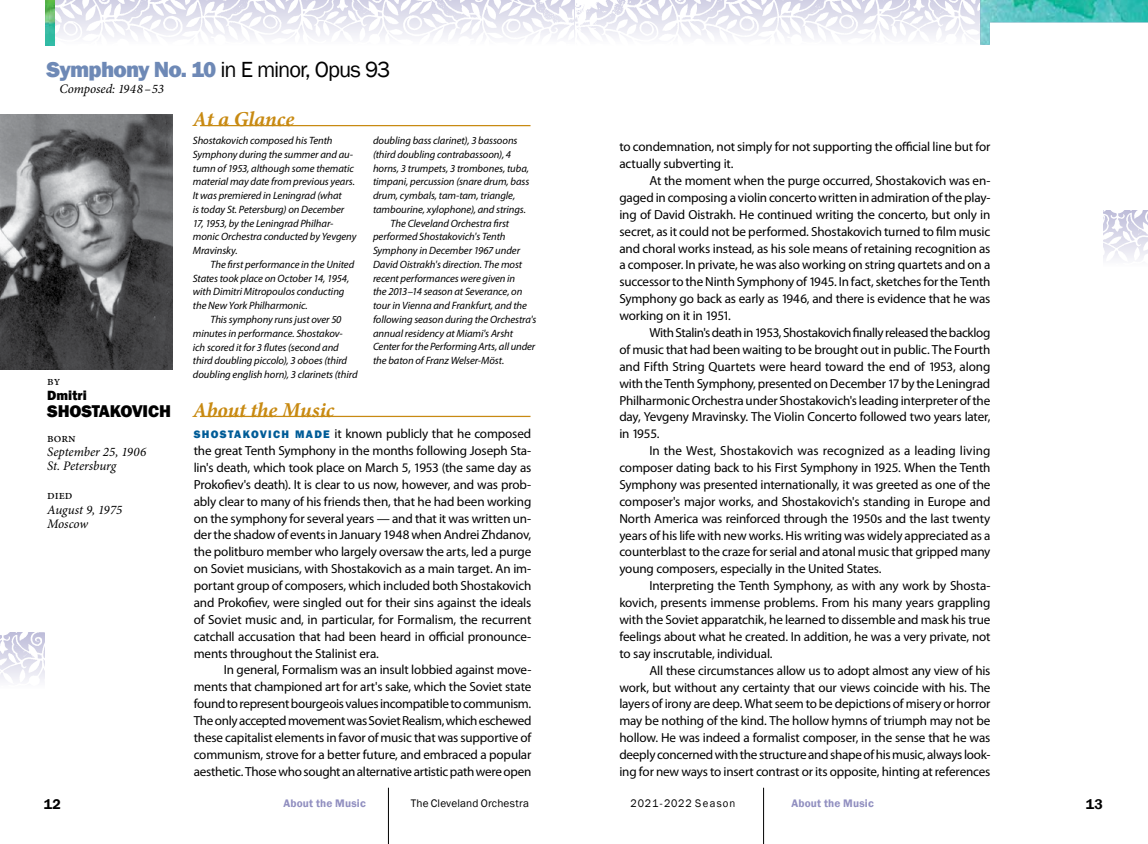
<style>
.page{position:relative;width:1148px;height:844px;background:#fff}
.page>*{position:absolute;margin:0;border:0;box-sizing:border-box;transform-origin:0 0}
.t1{font:22.5px "Franklin Gothic";letter-spacing:-.045em;color:#000}
.t2{font:italic 700 21.25px "Minion Pro";letter-spacing:-.005em;color:#c88a12}
.t3{font:800 17.5px "Franklin Gothic";letter-spacing:-.005em;color:#000}
.t4{font:600 14.38px "Franklin Gothic";color:#000}
.t5{font:800 13.75px "Franklin Gothic";color:#000}
.t6{font:13.12px/16.9px "Myriad Pro";letter-spacing:-.015em;color:#000;text-align:justify}
.t7{font:italic 13px/14.4px "Minion Pro";letter-spacing:-.005em;color:#000}
.t8{font:13px "Minion Pro";color:#000}
.t9{font:600 11.25px "Franklin Gothic";letter-spacing:.015em;color:#918fc0}
.t10{font:11.25px "Franklin Gothic";letter-spacing:.025em;color:#000}
.t11{font:11.25px "Franklin Gothic";letter-spacing:.095em;color:#000;scale:.96 1}
.t12{font:italic 10.62px/13.8px "Myriad Pro";letter-spacing:-.005em;color:#000}
.s1{font-weight:800;color:#6e89b6}
.s2{font-family:"Franklin Gothic";font-weight:800;font-size:11.25px;color:#005c97}
</style>
<div class="page">
<hr style="left:388px;top:788px;width:1px;height:56px;background:#000">
<hr style="left:763px;top:788px;width:1px;height:56px;background:#000">
<img style="left:574px;top:0;width:406px;height:37px">
<svg style="left:54px;top:0;width:520px;height:45px"></svg>
<svg style="left:45px;top:0;width:9px;height:45px"></svg>
<hr style="left:200px;top:416px;width:330px;height:1px;background:#c88a12">
<hr style="left:200px;top:125px;width:330px;height:1px;background:#c88a12">
<img style="left:0;top:115px;width:172px;height:255px">
<img style="left:1103px;top:210px;width:45px;height:49px">
<img style="left:980px;top:0;width:168px;height:45px">
<div style="left:0;top:631px;width:45px;height:57px;background:#fafafc"></div>
<img style="left:0;top:632px;width:45px;height:46px">
<h1 class="t1" style="left:47px;top:55px;width:345px"><span class="s1">Symphony No. 10</span> in E minor, Opus 93</h1>
<p class="t7" style="left:60px;top:82px;width:106px">Composed: 1948 – 53</p>
<p class="t8" style="left:47px;top:372px;width:15px">by</p>
<p class="t5" style="left:47px;top:386px;width:41px">Dmitri</p>
<h3 class="t3" style="left:47px;top:400px;width:125px">SHOSTAKOVICH</h3>
<p class="t8" style="left:47px;top:429px;width:30px">born</p>
<p class="t7" style="left:47px;top:445px;width:100px">September 25, 1906<br>St. Petersburg</p>
<p class="t8" style="left:47px;top:486px;width:27px">died</p>
<p class="t7" style="left:47px;top:502px;width:77px">August 9, 1975<br>Moscow</p>
<h2 class="t2" style="left:193px;top:104px;width:103px">At a Glance</h2>
<p class="t12" style="left:193px;top:134px;width:165px">Shostakovich composed his Tenth Symphony during the summer and au&shy;tumn of 1953, although some thematic material may date from previous years.<br>It was premiered in Leningrad (what<br>is today St. Petersburg) on December 17, 1953, by the Leningrad Philhar&shy;monic Orchestra conducted by Yevgeny Mravinsky.</p>
<p class="t12" style="left:193px;top:257px;width:163px;text-indent:17px">The first performance in the United States took place on October 14, 1954, with Dimitri Mitropoulos conducting the New York Philharmonic.</p>
<p class="t12" style="left:193px;top:312px;width:166px;text-indent:17px">This symphony runs just over 50 minutes in performance. Shostakov&shy;ich scored it for 3 flutes (second and third doubling piccolo), 3 oboes (third doubling english horn), 3 clarinets (third</p>
<h2 class="t2" style="left:193px;top:395px;width:143px">About the Music</h2>
<p class="t12" style="left:373px;top:134px;width:146px">doubling bass clarinet), 3 bassoons</p>
<p class="t12" style="left:373px;top:147px;width:140px">(third doubling contrabassoon), 4</p>
<p class="t12" style="left:373px;top:161px;width:158px">horns, 3 trumpets, 3 trombones, tuba,</p>
<p class="t12" style="left:373px;top:175px;width:158px">timpani, percussion (snare drum, bass</p>
<p class="t12" style="left:373px;top:189px;width:144px">drum, cymbals, tam-tam, triangle,</p>
<p class="t12" style="left:373px;top:202px;width:155px">tambourine, xylophone), and strings.</p>
<p class="t12" style="left:390px;top:216px;width:120px">The Cleveland Orchestra first</p>
<p class="t12" style="left:373px;top:230px;width:134px">performed Shostakovich's Tenth</p>
<p class="t12" style="left:373px;top:244px;width:149px">Symphony in December 1967 under</p>
<p class="t12" style="left:373px;top:257px;width:151px">David Oistrakh's direction. The most</p>
<p class="t12" style="left:373px;top:271px;width:144px">recent performances were given in</p>
<p class="t12" style="left:373px;top:285px;width:151px">the 2013–14 season at Severance, on</p>
<p class="t12" style="left:373px;top:299px;width:155px">tour in Vienna and Frankfurt, and the</p>
<p class="t12" style="left:373px;top:312px;width:165px">following season during the Orchestra's</p>
<p class="t12" style="left:373px;top:326px;width:141px">annual residency at Miami's Arsht</p>
<p class="t12" style="left:373px;top:340px;width:164px">Center for the Performing Arts, all under</p>
<p class="t12" style="left:373px;top:354px;width:133px">the baton of Franz Welser-Möst.</p>
<p class="t6" style="left:194px;top:425px;width:339px"><span class="s2">SHOSTAKOVICH MADE</span> it known publicly that he composed the great Tenth Symphony in the months following Joseph Sta&shy;lin's death, which took place on March 5, 1953 (the same day as Prokofiev's death). It is clear to us now, however, and was prob&shy;ably clear to many of his friends then, that he had been working on the symphony for several years — and that it was written un&shy;der the shadow of events in January 1948 when Andrei Zhdanov, the politburo member who largely oversaw the arts, led a purge on Soviet musicians, with Shostakovich as a main target. An im&shy;portant group of composers, which included both Shostakovich and Prokofiev, were singled out for their sins against the ideals of Soviet music and, in particular, for Formalism, the recurrent catchall accusation that had been heard in official pronounce&shy;ments throughout the Stalinist era.</p>
<p class="t6" style="left:194px;top:661px;width:339px;text-indent:30px">In general, Formalism was an insult lobbied against move&shy;ments that championed art for art's sake, which the Soviet state found to represent bourgeois values incompatible to communism.<br>The only accepted movement was Soviet Realism, which eschewed these capitalist elements in favor of music that was supportive of communism, strove for a better future, and embraced a popular aesthetic. Those who sought an alternative artistic path were open</p>
<p class="t6" style="left:619px;top:138px;width:372px">to condemnation, not simply for not supporting the official line but for actually subverting it.</p>
<p class="t6" style="left:619px;top:172px;width:372px;text-indent:30px">At the moment when the purge occurred, Shostakovich was en&shy;gaged in composing a violin concerto written in admiration of the play&shy;ing of David Oistrakh. He continued writing the concerto, but only in secret, as it could not be performed. Shostakovich turned to film music and choral works instead, as his sole means of retaining recognition as a composer. In private, he was also working on string quartets and on a successor to the Ninth Symphony of 1945. In fact, sketches for the Tenth Symphony go back as early as 1946, and there is evidence that he was working on it in 1951.</p>
<p class="t6" style="left:619px;top:324px;width:372px;text-indent:30px">With Stalin's death in 1953, Shostakovich finally released the backlog of music that had been waiting to be brought out in public. The Fourth and Fifth String Quartets were heard toward the end of 1953, along with the Tenth Symphony, presented on December 17 by the Leningrad Philharmonic Orchestra under Shostakovich's leading interpreter of the day, Yevgeny Mravinsky. The Violin Concerto followed two years later, in 1955.</p>
<p class="t6" style="left:619px;top:442px;width:372px;text-indent:30px">In the West, Shostakovich was recognized as a leading living composer dating back to his First Symphony in 1925. When the Tenth Symphony was presented internationally, it was greeted as one of the composer's major works, and Shostakovich's standing in Europe and North America was reinforced through the 1950s and the last twenty years of his life with new works. His writing was widely appreciated as a counterblast to the craze for serial and atonal music that gripped many young composers, especially in the United States.</p>
<p class="t6" style="left:619px;top:577px;width:372px;text-indent:30px">Interpreting the Tenth Symphony, as with any work by Shosta&shy;kovich, presents immense problems. From his many years grappling with the Soviet apparatchik, he learned to dissemble and mask his true feelings about what he created. In addition, he was a very private, not to say inscrutable, individual.</p>
<p class="t6" style="left:619px;top:661px;width:372px;text-indent:30px">All these circumstances allow us to adopt almost any view of his work, but without any certainty that our views coincide with his. The layers of irony are deep. What seem to be depictions of misery or horror may be nothing of the kind. The hollow hymns of triumph may not be hollow. He was indeed a formalist composer, in the sense that he was deeply concerned with the structure and shape of his music, always look&shy;ing for new ways to insert contrast or its opposite, hinting at references</p>
<p class="t4" style="left:44px;top:795px;width:19px">12</p>
<p class="t10" style="left:411px;top:796px;width:120px">The Cleveland Orchestra</p>
<p class="t11" style="left:630px;top:796px;width:111px">2021-2022 Season</p>
<p class="t4" style="left:1085px;top:795px;width:19px">13</p>
<p class="t9" style="left:283px;top:796px;width:84px">About the Music</p>
<p class="t9" style="left:791px;top:796px;width:84px">About the Music</p>
</div>
